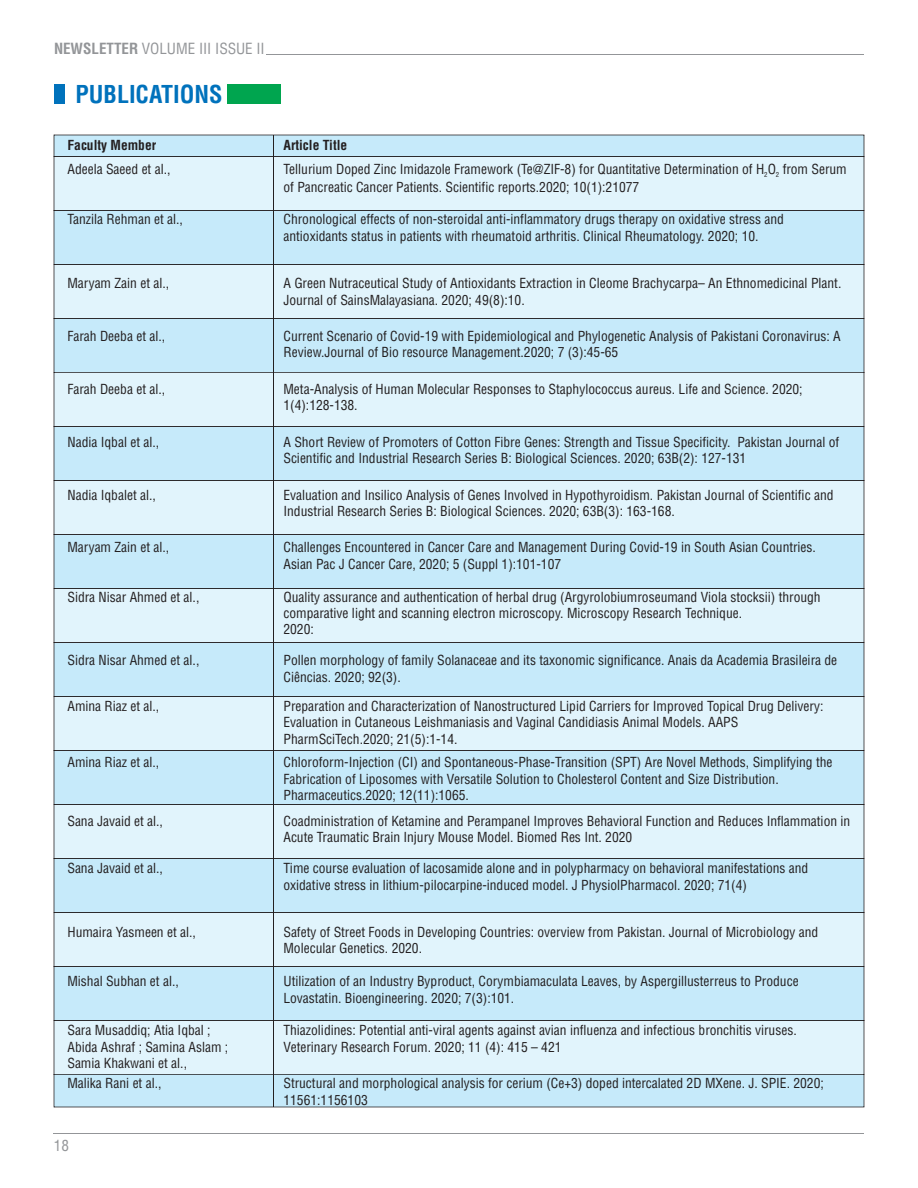
<style>
.page{position:relative;width:918px;height:1188px;background:#fff}
.page>*{position:absolute;margin:0;border:0;box-sizing:border-box;transform-origin:0 0}
.t1{font:700 24px "Switzerland Condensed";color:#0072bc}
.t2{font:15px "Switzerland Condensed";color:#939598}
.t3{font:13.5px/16.4px "Switzerland Condensed";color:#231f20}
.t4{font:700 13.5px "Switzerland Condensed";color:#231f20}
.t5{font:6.75px "Switzerland Condensed";color:#231f20}
.s1{font-weight:700}
</style>
<div class="page">
<hr style="left:54px;top:1134px;width:810px;height:1px;background:#939598">
<div style="left:54px;top:85px;width:11px;height:19px;background:#0072bc"></div>
<div style="left:227px;top:85px;width:54px;height:19px;background:#00a54f"></div>
<div style="left:54px;top:135px;width:810px;height:21px;background:#c6eafa"></div>
<div style="left:54px;top:156px;width:810px;height:54px;background:#e1f4fc"></div>
<div style="left:54px;top:210px;width:810px;height:54px;background:#c6eafa"></div>
<div style="left:54px;top:264px;width:810px;height:54px;background:#e1f4fc"></div>
<div style="left:54px;top:318px;width:810px;height:54px;background:#c6eafa"></div>
<div style="left:54px;top:372px;width:810px;height:54px;background:#e1f4fc"></div>
<div style="left:54px;top:426px;width:810px;height:54px;background:#c6eafa"></div>
<div style="left:54px;top:480px;width:810px;height:54px;background:#e1f4fc"></div>
<div style="left:54px;top:534px;width:810px;height:54px;background:#c6eafa"></div>
<div style="left:54px;top:588px;width:810px;height:54px;background:#e1f4fc"></div>
<div style="left:54px;top:642px;width:810px;height:54px;background:#c6eafa"></div>
<div style="left:54px;top:696px;width:810px;height:54px;background:#e1f4fc"></div>
<div style="left:54px;top:750px;width:810px;height:54px;background:#c6eafa"></div>
<div style="left:54px;top:804px;width:810px;height:54px;background:#e1f4fc"></div>
<div style="left:54px;top:858px;width:810px;height:54px;background:#c6eafa"></div>
<div style="left:54px;top:912px;width:810px;height:54px;background:#e1f4fc"></div>
<div style="left:54px;top:966px;width:810px;height:54px;background:#c6eafa"></div>
<div style="left:54px;top:1020px;width:810px;height:54px;background:#e1f4fc"></div>
<div style="left:54px;top:1074px;width:810px;height:33px;background:#c6eafa"></div>
<hr style="left:273px;top:135px;width:1px;height:972px;background:#231f20">
<hr style="left:267px;top:54px;width:597px;height:1px;background:#939598">
<p class="t2" style="left:54px;top:39px;width:212px"><span class="s1">NEWSLETTER</span> VOLUME III ISSUE II</p>
<h1 class="t1" style="left:76px;top:80px;width:148px">PUBLICATIONS</h1>
<p class="t4" style="left:68px;top:137px;width:90px">Faculty Member</p>
<p class="t4" style="left:284px;top:137px;width:65px">Article Title</p>
<p class="t3" style="left:67px;top:162px;width:105px">Adeela Saeed et al.,</p>
<p class="t3" style="left:283px;top:162px;width:565px">Tellurium Doped Zinc Imidazole Framework (Te@ZIF-8) for Quantitative Determination of H O from Serum</p>
<p class="t5" style="left:764px;top:170px;width:16px">2 2</p>
<p class="t3" style="left:283px;top:180px;width:357px">of Pancreatic Cancer Patients. Scientific reports.2020; 10(1):21077</p>
<p class="t3" style="left:67px;top:213px;width:117px">Tanzila Rehman et al.,</p>
<p class="t3" style="left:283px;top:213px;width:502px">Chronological effects of non-steroidal anti-inflammatory drugs therapy on oxidative stress and antioxidants status in patients with rheumatoid arthritis. Clinical Rheumatology. 2020; 10.</p>
<p class="t3" style="left:67px;top:277px;width:103px">Maryam Zain et al.,</p>
<p class="t3" style="left:283px;top:277px;width:559px">A Green Nutraceutical Study of Antioxidants Extraction in Cleome Brachycarpa– An Ethnomedicinal Plant.<br>Journal of SainsMalayasiana. 2020; 49(8):10.</p>
<p class="t3" style="left:67px;top:330px;width:99px">Farah Deeba et al.,</p>
<p class="t3" style="left:283px;top:330px;width:559px">Current Scenario of Covid-19 with Epidemiological and Phylogenetic Analysis of Pakistani Coronavirus: A<br>Review.Journal of Bio resource Management.2020; 7 (3):45-65</p>
<p class="t3" style="left:67px;top:382px;width:99px">Farah Deeba et al.,</p>
<p class="t3" style="left:283px;top:382px;width:521px">Meta-Analysis of Human Molecular Responses to Staphylococcus aureus. Life and Science. 2020;<br>1(4):128-138.</p>
<p class="t3" style="left:67px;top:435px;width:93px">Nadia Iqbal et al.,</p>
<p class="t3" style="left:283px;top:435px;width:557px">A Short Review of Promoters of Cotton Fibre Genes: Strength and Tissue Specificity. Pakistan Journal of<br>Scientific and Industrial Research Series B: Biological Sciences. 2020; 63B(2): 127-131</p>
<p class="t3" style="left:67px;top:488px;width:90px">Nadia Iqbalet al.,</p>
<p class="t3" style="left:283px;top:488px;width:552px">Evaluation and Insilico Analysis of Genes Involved in Hypothyroidism. Pakistan Journal of Scientific and<br>Industrial Research Series B: Biological Sciences. 2020; 63B(3): 163-168.</p>
<p class="t3" style="left:67px;top:541px;width:103px">Maryam Zain et al.,</p>
<p class="t3" style="left:283px;top:541px;width:534px">Challenges Encountered in Cancer Care and Management During Covid-19 in South Asian Countries.<br>Asian Pac J Cancer Care, 2020; 5 (Suppl 1):101-107</p>
<p class="t3" style="left:67px;top:590px;width:133px">Sidra Nisar Ahmed et al.,</p>
<p class="t3" style="left:283px;top:590px;width:539px">Quality assurance and authentication of herbal drug (Argyrolobiumroseumand Viola stocksii) through comparative light and scanning electron microscopy. Microscopy Research Technique.<br>2020:</p>
<p class="t3" style="left:67px;top:654px;width:133px">Sidra Nisar Ahmed et al.,</p>
<p class="t3" style="left:283px;top:654px;width:555px">Pollen morphology of family Solanaceae and its taxonomic significance. Anais da Academia Brasileira de<br>Ciências. 2020; 92(3).</p>
<p class="t3" style="left:67px;top:700px;width:93px">Amina Riaz et al.,</p>
<p class="t3" style="left:283px;top:700px;width:542px">Preparation and Characterization of Nanostructured Lipid Carriers for Improved Topical Drug Delivery:<br>Evaluation in Cutaneous Leishmaniasis and Vaginal Candidiasis Animal Models. AAPS<br>PharmSciTech.2020; 21(5):1-14.</p>
<p class="t3" style="left:67px;top:756px;width:93px">Amina Riaz et al.,</p>
<p class="t3" style="left:283px;top:756px;width:551px">Chloroform-Injection (CI) and Spontaneous-Phase-Transition (SPT) Are Novel Methods, Simplifying the<br>Fabrication of Liposomes with Versatile Solution to Cholesterol Content and Size Distribution.<br>Pharmaceutics.2020; 12(11):1065.</p>
<p class="t3" style="left:67px;top:814px;width:97px">Sana Javaid et al.,</p>
<p class="t3" style="left:283px;top:814px;width:568px">Coadministration of Ketamine and Perampanel Improves Behavioral Function and Reduces Inflammation in<br>Acute Traumatic Brain Injury Mouse Model. Biomed Res Int. 2020</p>
<p class="t3" style="left:67px;top:862px;width:97px">Sana Javaid et al.,</p>
<p class="t3" style="left:283px;top:862px;width:526px">Time course evaluation of lacosamide alone and in polypharmacy on behavioral manifestations and oxidative stress in lithium-pilocarpine-induced model. J PhysiolPharmacol. 2020; 71(4)</p>
<p class="t3" style="left:67px;top:925px;width:130px">Humaira Yasmeen et al.,</p>
<p class="t3" style="left:283px;top:925px;width:536px">Safety of Street Foods in Developing Countries: overview from Pakistan. Journal of Microbiology and<br>Molecular Genetics. 2020.</p>
<p class="t3" style="left:67px;top:975px;width:113px">Mishal Subhan et al.,</p>
<p class="t3" style="left:283px;top:975px;width:517px">Utilization of an Industry Byproduct, Corymbiamaculata Leaves, by Aspergillusterreus to Produce<br>Lovastatin. Bioengineering. 2020; 7(3):101.</p>
<p class="t3" style="left:67px;top:1024px;width:145px">Sara Musaddiq; Atia Iqbal ;</p>
<p class="t3" style="left:283px;top:1024px;width:515px">Thiazolidines: Potential anti-viral agents against avian influenza and infectious bronchitis viruses.</p>
<p class="t3" style="left:67px;top:1040px;width:162px">Abida Ashraf ; Samina Aslam ;</p>
<p class="t3" style="left:283px;top:1040px;width:280px">Veterinary Research Forum. 2020; 11 (4): 415 – 421</p>
<p class="t3" style="left:67px;top:1055px;width:121px;line-height:20.1px">Samia Khakwani et al.,<br>Malika Rani et al.,</p>
<p class="t3" style="left:283px;top:1077px;width:542px">Structural and morphological analysis for cerium (Ce+3) doped intercalated 2D MXene. J. SPIE. 2020;<br>11561:1156103</p>
<p class="t2" style="left:54px;top:1136px;width:16px">18</p>
</div>
